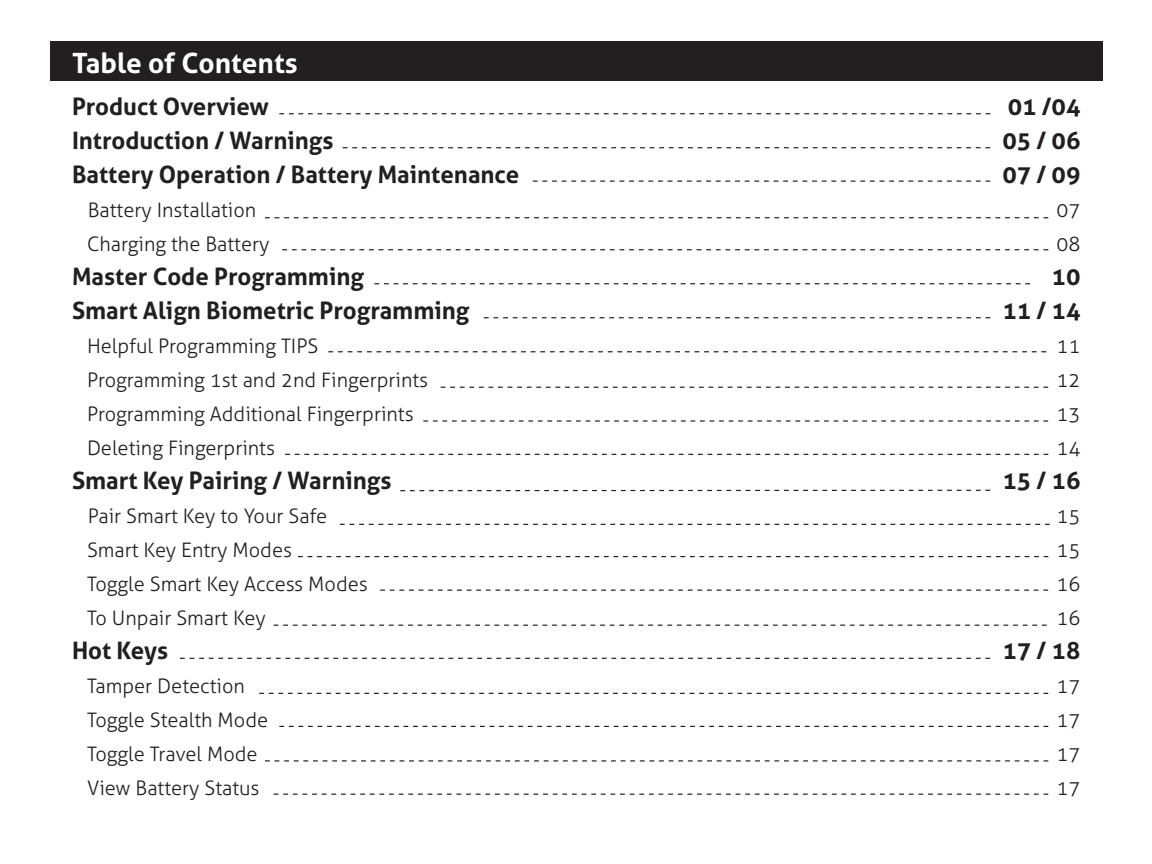
<style>
.page{position:relative;width:1152px;height:864px;background:#fff}
.page>*{position:absolute;margin:0;border:0;box-sizing:border-box;transform-origin:0 0}
.t1{font:700 28px "Aller";color:#fff}
.t2{font:700 24px "Aller";color:#231f20}
.t3{font:300 20px "Aller";color:#231f20}
</style>
<div class="page">
<div style="left:50px;top:42px;width:1052px;height:39px;background:#231f20"></div>
<svg style="left:343px;top:147px;width:647px;height:1px"></svg>
<svg style="left:279px;top:113px;width:711px;height:1px"></svg>
<svg style="left:533px;top:181px;width:457px;height:1px"></svg>
<svg style="left:265px;top:217px;width:783px;height:1px"></svg>
<svg style="left:282px;top:249px;width:766px;height:1px"></svg>
<svg style="left:374px;top:283px;width:656px;height:1px"></svg>
<svg style="left:265px;top:760px;width:783px;height:2px"></svg>
<svg style="left:484px;top:317px;width:506px;height:1px"></svg>
<svg style="left:274px;top:794px;width:774px;height:1px"></svg>
<svg style="left:328px;top:351px;width:718px;height:1px"></svg>
<svg style="left:340px;top:524px;width:710px;height:1px"></svg>
<svg style="left:441px;top:387px;width:607px;height:1px"></svg>
<svg style="left:400px;top:490px;width:590px;height:1px"></svg>
<svg style="left:380px;top:590px;width:668px;height:1px"></svg>
<svg style="left:298px;top:556px;width:750px;height:1px"></svg>
<svg style="left:180px;top:658px;width:810px;height:1px"></svg>
<svg style="left:423px;top:420px;width:625px;height:2px"></svg>
<svg style="left:274px;top:625px;width:773px;height:1px"></svg>
<svg style="left:259px;top:693px;width:789px;height:1px"></svg>
<svg style="left:279px;top:726px;width:769px;height:1px"></svg>
<svg style="left:285px;top:454px;width:763px;height:1px"></svg>
<p class="t1" style="left:72px;top:46px;width:227px">Table of Contents</p>
<p class="t2" style="left:72px;top:92px;width:198px">Product Overview</p>
<p class="t2" style="left:1008px;top:92px;width:74px">01 /04</p>
<p class="t2" style="left:72px;top:126px;width:263px">Introduction / Warnings</p>
<p class="t2" style="left:1002px;top:126px;width:79px">05 / 06</p>
<p class="t2" style="left:72px;top:160px;width:449px">Battery Operation / Battery Maintenance</p>
<p class="t2" style="left:1002px;top:160px;width:79px">07 / 09</p>
<p class="t3" style="left:88px;top:198px;width:170px">Battery Installation</p>
<p class="t3" style="left:1056px;top:198px;width:25px">07</p>
<p class="t3" style="left:87px;top:232px;width:184px">Charging the Battery</p>
<p class="t3" style="left:1056px;top:232px;width:25px">08</p>
<p class="t2" style="left:72px;top:262px;width:294px">Master Code Programming</p>
<p class="t2" style="left:1052px;top:262px;width:30px">10</p>
<p class="t2" style="left:72px;top:296px;width:399px">Smart Align Biometric Programming</p>
<p class="t2" style="left:1002px;top:296px;width:79px">11 / 14</p>
<p class="t3" style="left:87px;top:334px;width:233px">Helpful Programming TIPS</p>
<p class="t3" style="left:1056px;top:334px;width:25px">11</p>
<p class="t3" style="left:87px;top:368px;width:343px">Programming 1st and 2nd Fingerprints</p>
<p class="t3" style="left:1056px;top:368px;width:25px">12</p>
<p class="t3" style="left:87px;top:402px;width:328px">Programming Additional Fingerprints</p>
<p class="t3" style="left:1056px;top:402px;width:25px">13</p>
<p class="t3" style="left:87px;top:436px;width:190px">Deleting Fingerprints</p>
<p class="t3" style="left:1056px;top:436px;width:25px">14</p>
<p class="t2" style="left:72px;top:466px;width:321px">Smart Key Pairing / Warnings</p>
<p class="t2" style="left:1002px;top:466px;width:79px">15 / 16</p>
<p class="t3" style="left:88px;top:504px;width:241px">Pair Smart Key to Your Safe</p>
<p class="t3" style="left:1056px;top:504px;width:25px">15</p>
<p class="t3" style="left:87px;top:538px;width:207px">Smart Key Entry Modes</p>
<p class="t3" style="left:1056px;top:538px;width:25px">15</p>
<p class="t3" style="left:87px;top:572px;width:282px">Toggle Smart Key Access Modes</p>
<p class="t3" style="left:1056px;top:572px;width:25px">16</p>
<p class="t3" style="left:87px;top:606px;width:180px">To Unpair Smart Key</p>
<p class="t3" style="left:1056px;top:606px;width:25px">16</p>
<p class="t2" style="left:72px;top:636px;width:98px">Hot Keys</p>
<p class="t2" style="left:1002px;top:636px;width:79px">17 / 18</p>
<p class="t3" style="left:87px;top:674px;width:159px">Tamper Detection</p>
<p class="t3" style="left:1056px;top:674px;width:25px">17</p>
<p class="t3" style="left:87px;top:708px;width:183px">Toggle Stealth Mode</p>
<p class="t3" style="left:1056px;top:708px;width:25px">17</p>
<p class="t3" style="left:87px;top:742px;width:172px">Toggle Travel Mode</p>
<p class="t3" style="left:1056px;top:742px;width:25px">17</p>
<p class="t3" style="left:87px;top:776px;width:174px">View Battery Status</p>
<p class="t3" style="left:1056px;top:776px;width:25px">17</p>
</div>
